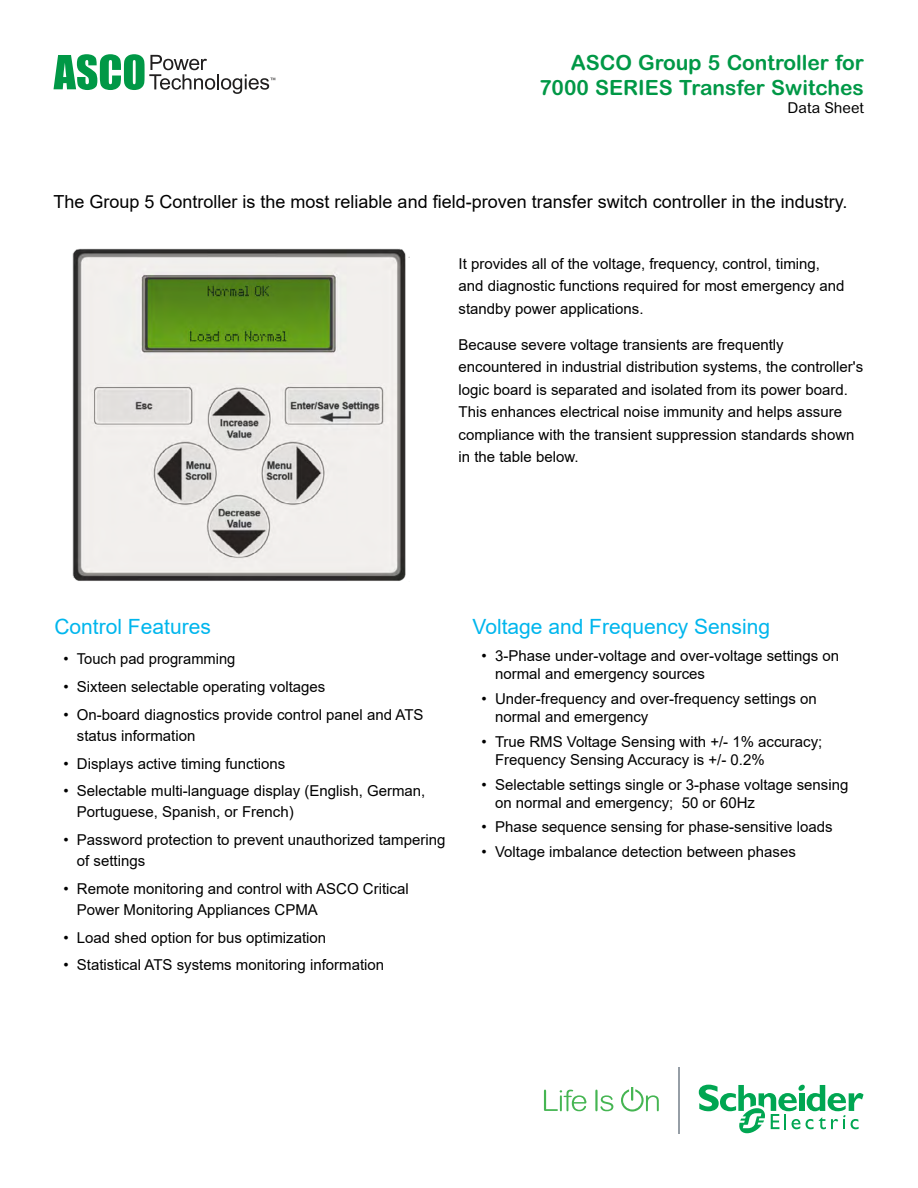
<style>
.page{position:relative;width:918px;height:1188px;background:#fff}
.page>*{position:absolute;margin:0;border:0;box-sizing:border-box;transform-origin:0 0}
.t1{font:700 21px/25.2px "Arial Rounded MT Pro";color:#009846;text-align:right}
.t2{font:21px "Arial";color:#00b6ed}
.t3{font:18px "Arial";color:#000}
.t4{font:15px/22.5px "Arial";color:#000}
.t5{font:15px "Arial Rounded MT Pro";color:#000}
</style>
<div class="page">
<svg style="left:544px;top:1090px;width:42px;height:21px"></svg>
<svg style="left:595px;top:1090px;width:18px;height:21px"></svg>
<svg style="left:621px;top:1087px;width:38px;height:25px"></svg>
<svg style="left:699px;top:1084px;width:165px;height:50px"></svg>
<hr style="left:678px;top:1068px;width:1px;height:66px;background:#969ea6">
<svg style="left:54px;top:54px;width:221px;height:40px"></svg>
<img style="left:72px;top:248px;width:337px;height:333px">
<h1 class="t1" style="left:539px;top:50px;width:326px">ASCO Group 5 Controller for<br>7000 SERIES Transfer Switches</h1>
<p class="t5" style="left:788px;top:99px;width:78px">Data Sheet</p>
<p class="t3" style="left:54px;top:190px;width:796px">The Group 5 Controller is the most reliable and field-proven transfer switch controller in the industry.</p>
<p class="t4" style="left:459px;top:252px;width:388px">It provides all of the voltage, frequency, control, timing, and diagnostic functions required for most emergency and standby power applications.</p>
<p class="t4" style="left:459px;top:333px;width:406px">Because severe voltage transients are frequently encountered in industrial distribution systems, the controller's logic board is separated and isolated from its power board.<br>This enhances electrical noise immunity and helps assure compliance with the transient suppression standards shown in the table below.</p>
<h1 class="t2" style="left:54px;top:613px;width:158px">Control Features</h1>
<p class="t4" style="left:63px;top:648px;width:173px">• Touch pad programming</p>
<p class="t4" style="left:63px;top:676px;width:263px">• Sixteen selectable operating voltages</p>
<p class="t4" style="left:77px;top:704px;width:348px;line-height:21px;text-indent:-14px">• On-board diagnostics provide control panel and ATS status information</p>
<p class="t4" style="left:63px;top:752px;width:223px">• Displays active timing functions</p>
<p class="t4" style="left:77px;top:781px;width:350px;line-height:21px;text-indent:-14px">• Selectable multi-language display (English, German,<br>Portuguese, Spanish, or French)</p>
<p class="t4" style="left:77px;top:829px;width:370px;line-height:21px;text-indent:-14px">• Password protection to prevent unauthorized tampering of settings</p>
<p class="t4" style="left:77px;top:878px;width:333px;line-height:21px;text-indent:-14px">• Remote monitoring and control with ASCO Critical<br>Power Monitoring Appliances CPMA</p>
<p class="t4" style="left:63px;top:926px;width:264px">• Load shed option for bus optimization</p>
<p class="t4" style="left:63px;top:954px;width:322px">• Statistical ATS systems monitoring information</p>
<h1 class="t2" style="left:472px;top:613px;width:299px">Voltage and Frequency Sensing</h1>
<p class="t4" style="left:495px;top:647px;width:346px;line-height:18px;text-indent:-14px">• 3-Phase under-voltage and over-voltage settings on normal and emergency sources</p>
<p class="t4" style="left:495px;top:690px;width:323px;line-height:18px;text-indent:-14px">• Under-frequency and over-frequency settings on normal and emergency</p>
<p class="t4" style="left:495px;top:733px;width:329px;line-height:18px;text-indent:-14px">• True RMS Voltage Sensing with +/- 1% accuracy;<br>Frequency Sensing Accuracy is +/- 0.2%</p>
<p class="t4" style="left:495px;top:775px;width:355px;line-height:18px;text-indent:-14px">• Selectable settings single or 3-phase voltage sensing on normal and emergency; 50 or 60Hz</p>
<p class="t4" style="left:482px;top:816px;width:353px">• Phase sequence sensing for phase-sensitive loads</p>
<p class="t4" style="left:482px;top:841px;width:316px">• Voltage imbalance detection between phases</p>
</div>
